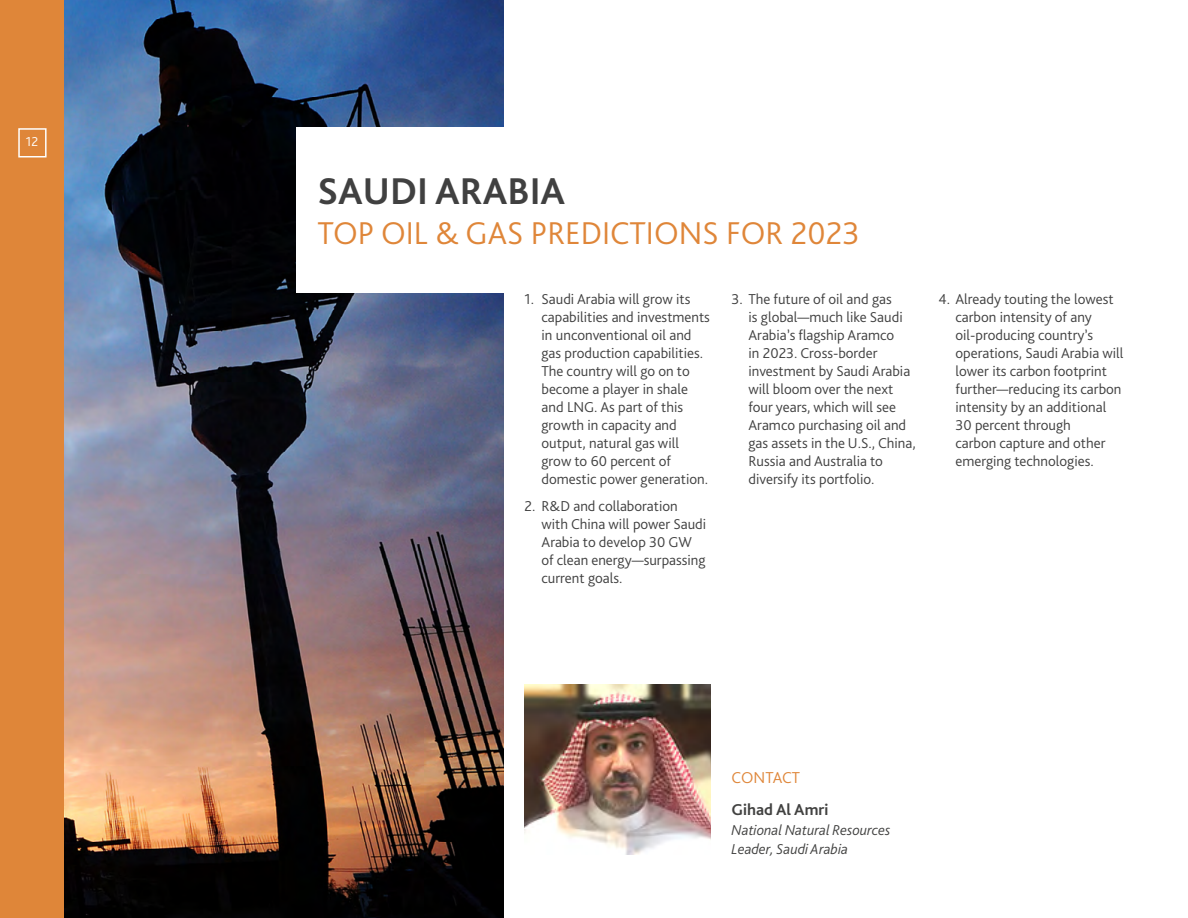
<style>
.page{position:relative;width:1188px;height:918px;background:#fff}
.page>*{position:absolute;margin:0;border:0;box-sizing:border-box;transform-origin:0 0}
.t1{font:700 39px "Bliss Pro";color:#404040}
.t2{font:300 33px "Bliss Pro";color:#df8639}
.t3{font:700 16.5px "Bliss Pro";color:#424241}
.t4{font:300 16.5px "Bliss Pro";color:#df8639}
.t5{font:300 15px/18px "Bliss Pro";color:#404040}
.t6{font:italic 300 15px/19.5px "Bliss Pro";color:#424241}
.t7{font:300 13.5px "Bliss Pro";color:#fff}
</style>
<div class="page">
<img style="left:64px;top:0;width:439px;height:918px">
<div style="left:296px;top:128px;width:229px;height:165px;background:#fff"></div>
<img style="left:525px;top:684px;width:185px;height:170px">
<div style="left:0;top:0;width:64px;height:918px;background:#df8639"></div>
<div style="left:18px;top:128px;width:29px;height:29px;border:2px solid #fff"></div>
<p class="t7" style="left:26px;top:133px;width:14px">12</p>
<h1 class="t1" style="left:318px;top:167px;width:249px">SAUDI ARABIA</h1>
<h2 class="t2" style="left:318px;top:212px;width:544px">TOP OIL &amp; GAS PREDICTIONS FOR 2023</h2>
<p class="t5" style="left:542px;top:290px;width:170px;text-indent:-17px">1. Saudi Arabia will grow its capabilities and investments in unconventional oil and gas production capabilities.<br>The country will go on to become a player in shale and LNG. As part of this growth in capacity and output, natural gas will grow to 60 percent of domestic power generation.</p>
<p class="t5" style="left:542px;top:496px;width:166px;text-indent:-17px">2. R&amp;D and collaboration with China will power Saudi<br>Arabia to develop 30 GW of clean energy—surpassing current goals.</p>
<p class="t5" style="left:749px;top:290px;width:169px;text-indent:-17px">3. The future of oil and gas<br>is global—much like Saudi<br>Arabia’s flagship Aramco<br>in 2023. Cross-border investment by Saudi Arabia will bloom over the next four years, which will see<br>Aramco purchasing oil and gas assets in the U.S., China,<br>Russia and Australia to diversify its portfolio.</p>
<p class="t5" style="left:956px;top:290px;width:169px;text-indent:-17px">4. Already touting the lowest carbon intensity of any oil-producing country’s operations, Saudi Arabia will lower its carbon footprint further—reducing its carbon intensity by an additional<br>30 percent through<br>carbon capture and other emerging technologies.</p>
<p class="t4" style="left:732px;top:767px;width:70px">CONTACT</p>
<p class="t3" style="left:732px;top:799px;width:98px">Gihad Al Amri</p>
<p class="t6" style="left:732px;top:820px;width:160px">National Natural Resources<br>Leader, Saudi Arabia</p>
</div>
